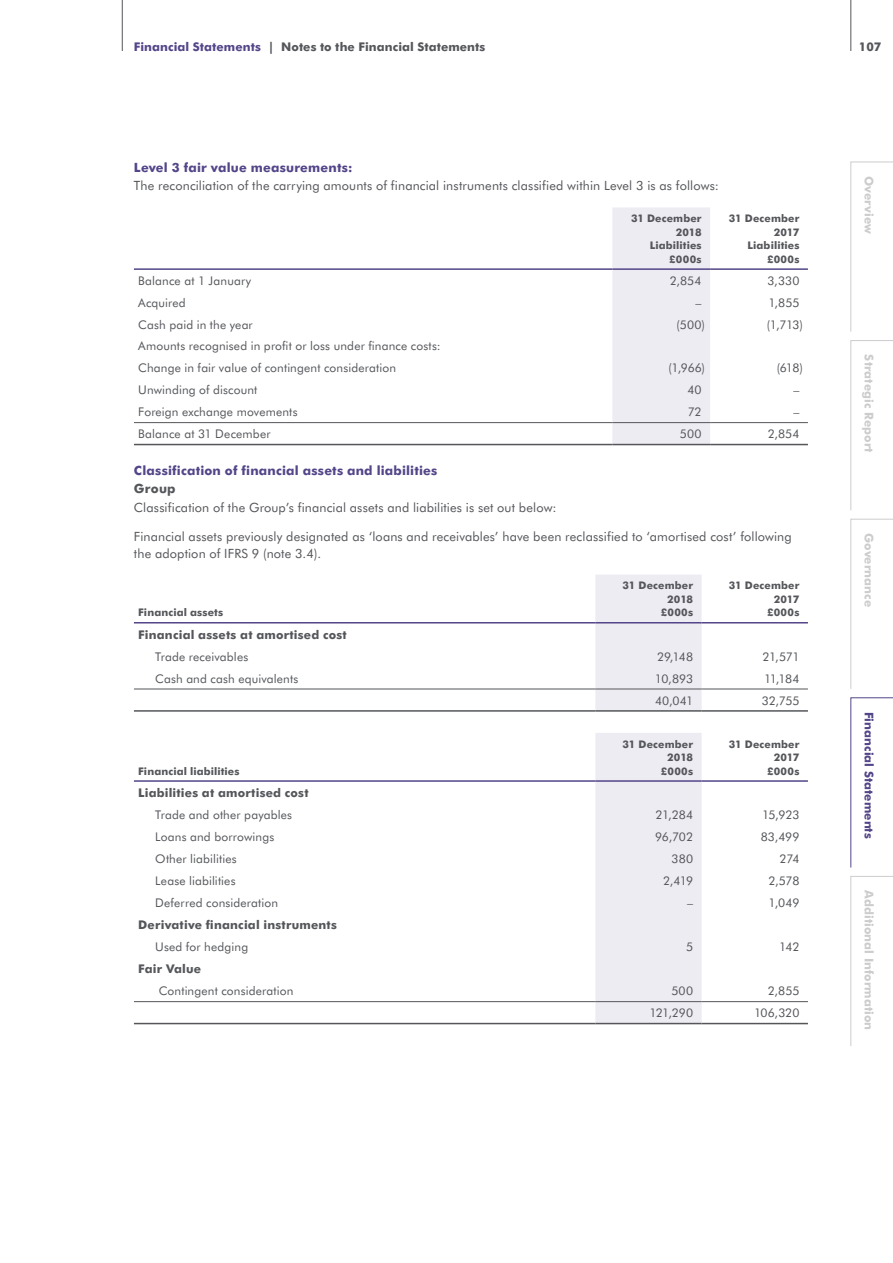
<style>
.page{position:relative;width:893px;height:1263px;background:#fff}
.page>*{position:absolute;margin:0;border:0;box-sizing:border-box;transform-origin:0 0}
.t1{font:12.75px/16.5px "Futura BT";letter-spacing:.01em;color:#54565a}
.t2{font:700 12.75px "Futura BT";letter-spacing:.015em;color:#534588}
.t3{font:700 12.75px "Futura BT";letter-spacing:.015em;color:#54565a}
.t4{font:12px/21.9px "Futura BT";letter-spacing:.01em;color:#54565a}
.t5{font:700 12px "Futura BT";letter-spacing:.015em;color:#54565a}
.t6{font:700 12px "Futura BT";letter-spacing:.005em;color:#ccccce}
.t7{font:700 12px "Futura BT";letter-spacing:.005em;color:#534588}
.t8{font:700 10.5px/13.5px "Futura BT";letter-spacing:.01em;color:#54565a;text-align:right}
.s1{color:#534588}
</style>
<div class="page">
<div style="left:612px;top:207px;width:98px;height:237px;background:#eeecf3"></div>
<hr style="left:134px;top:422px;width:478px;height:1px;background:#54565a">
<hr style="left:612px;top:422px;width:98px;height:1px;background:#54565a">
<hr style="left:710px;top:422px;width:98px;height:1px;background:#54565a">
<hr style="left:134px;top:444px;width:478px;height:1px;background:#54565a">
<hr style="left:612px;top:444px;width:98px;height:1px;background:#54565a">
<hr style="left:710px;top:444px;width:98px;height:1px;background:#54565a">
<hr style="left:134px;top:268px;width:478px;height:2px;background:#534588">
<hr style="left:612px;top:268px;width:98px;height:2px;background:#534588">
<hr style="left:710px;top:268px;width:98px;height:2px;background:#534588">
<div style="left:595px;top:575px;width:107px;height:448px;background:#eeecf3"></div>
<hr style="left:134px;top:780px;width:461px;height:2px;background:#534588">
<hr style="left:595px;top:780px;width:107px;height:2px;background:#534588">
<hr style="left:702px;top:780px;width:106px;height:2px;background:#534588">
<hr style="left:134px;top:689px;width:461px;height:1px;background:#54565a">
<hr style="left:595px;top:689px;width:107px;height:1px;background:#54565a">
<hr style="left:702px;top:689px;width:106px;height:1px;background:#54565a">
<hr style="left:134px;top:710px;width:461px;height:2px;background:#54565a">
<hr style="left:595px;top:710px;width:107px;height:2px;background:#54565a">
<hr style="left:702px;top:710px;width:106px;height:2px;background:#54565a">
<hr style="left:134px;top:622px;width:461px;height:1px;background:#534588">
<hr style="left:595px;top:622px;width:107px;height:1px;background:#534588">
<hr style="left:702px;top:622px;width:106px;height:1px;background:#534588">
<hr style="left:134px;top:1001px;width:461px;height:1px;background:#54565a">
<hr style="left:595px;top:1001px;width:107px;height:1px;background:#54565a">
<hr style="left:702px;top:1001px;width:106px;height:1px;background:#54565a">
<hr style="left:134px;top:1023px;width:461px;height:1px;background:#54565a">
<hr style="left:595px;top:1023px;width:107px;height:1px;background:#54565a">
<hr style="left:702px;top:1023px;width:106px;height:1px;background:#54565a">
<svg style="left:850px;top:161px;width:43px;height:171px"></svg>
<svg style="left:850px;top:697px;width:43px;height:171px"></svg>
<svg style="left:850px;top:518px;width:43px;height:171px"></svg>
<svg style="left:850px;top:340px;width:43px;height:170px"></svg>
<hr style="left:122px;top:0;width:1px;height:51px;background:#54565a">
<hr style="left:850px;top:0;width:1px;height:51px;background:#54565a">
<svg style="left:850px;top:876px;width:43px;height:170px"></svg>
<p class="t5" style="left:134px;top:39px;width:353px"><span class="s1">Financial Statements</span> | Notes to the Financial Statements</p>
<p class="t2" style="left:134px;top:159px;width:220px">Level 3 fair value measurements:</p>
<p class="t1" style="left:134px;top:178px;width:586px">The reconciliation of the carrying amounts of financial instruments classified within Level 3 is as follows:</p>
<p class="t8" style="left:631px;top:212px;width:72px">31 December<br>2018<br>Liabilities £000s</p>
<p class="t8" style="left:729px;top:212px;width:72px">31 December<br>2017<br>Liabilities £000s</p>
<p class="t4" style="left:138px;top:269px;width:114px">Balance at 1 January</p>
<p class="t4" style="left:670px;top:269px;width:33px">2,854</p>
<p class="t4" style="left:767px;top:269px;width:34px">3,330</p>
<p class="t4" style="left:138px;top:291px;width:49px">Acquired</p>
<p class="t4" style="left:696px;top:291px;width:7px">–</p>
<p class="t4" style="left:768px;top:291px;width:33px">1,855</p>
<p class="t4" style="left:138px;top:313px;width:116px">Cash paid in the year</p>
<p class="t4" style="left:677px;top:313px;width:30px">(500)</p>
<p class="t4" style="left:767px;top:313px;width:38px">(1,713)</p>
<p class="t4" style="left:138px;top:335px;width:304px">Amounts recognised in profit or loss under finance costs:<br>Change in fair value of contingent consideration</p>
<p class="t4" style="left:669px;top:357px;width:38px">(1,966)</p>
<p class="t4" style="left:777px;top:357px;width:28px">(618)</p>
<p class="t4" style="left:138px;top:379px;width:121px">Unwinding of discount</p>
<p class="t4" style="left:687px;top:379px;width:16px">40</p>
<p class="t4" style="left:793px;top:379px;width:7px">–</p>
<p class="t4" style="left:138px;top:401px;width:161px">Foreign exchange movements</p>
<p class="t4" style="left:688px;top:401px;width:15px">72</p>
<p class="t4" style="left:793px;top:401px;width:7px">–</p>
<p class="t4" style="left:138px;top:423px;width:134px">Balance at 31 December</p>
<p class="t4" style="left:680px;top:423px;width:23px">500</p>
<p class="t4" style="left:768px;top:423px;width:33px">2,854</p>
<p class="t2" style="left:134px;top:462px;width:305px">Classification of financial assets and liabilities</p>
<p class="t3" style="left:134px;top:481px;width:43px">Group</p>
<p class="t1" style="left:134px;top:499px;width:424px">Classification of the Group’s financial assets and liabilities is set out below:</p>
<p class="t1" style="left:134px;top:528px;width:659px">Financial assets previously designated as ‘loans and receivables’ have been reclassified to ‘amortised cost’ following the adoption of IFRS 9 (note 3.4).</p>
<p class="t8" style="left:138px;top:606px;width:86px">Financial assets</p>
<p class="t8" style="left:623px;top:579px;width:72px">31 December<br>2018<br>£000s</p>
<p class="t8" style="left:729px;top:579px;width:72px">31 December<br>2017<br>£000s</p>
<p class="t5" style="left:138px;top:627px;width:210px">Financial assets at amortised cost</p>
<p class="t4" style="left:155px;top:645px;width:95px">Trade receivables</p>
<p class="t4" style="left:657px;top:645px;width:38px">29,148</p>
<p class="t4" style="left:762px;top:645px;width:38px">21,571</p>
<p class="t4" style="left:155px;top:667px;width:145px">Cash and cash equivalents</p>
<p class="t4" style="left:655px;top:667px;width:40px">10,893</p>
<p class="t4" style="left:764px;top:667px;width:37px">11,184</p>
<p class="t4" style="left:655px;top:689px;width:39px">40,041</p>
<p class="t4" style="left:762px;top:689px;width:39px">32,755</p>
<p class="t8" style="left:138px;top:764px;width:103px">Financial liabilities</p>
<p class="t8" style="left:623px;top:737px;width:72px">31 December<br>2018<br>£000s</p>
<p class="t8" style="left:729px;top:737px;width:72px">31 December<br>2017<br>£000s</p>
<p class="t5" style="left:138px;top:785px;width:172px">Liabilities at amortised cost</p>
<p class="t4" style="left:155px;top:804px;width:138px">Trade and other payables</p>
<p class="t4" style="left:656px;top:804px;width:39px">21,284</p>
<p class="t4" style="left:762px;top:804px;width:39px">15,923</p>
<p class="t4" style="left:155px;top:825px;width:121px">Loans and borrowings</p>
<p class="t4" style="left:655px;top:825px;width:39px">96,702</p>
<p class="t4" style="left:761px;top:825px;width:40px">83,499</p>
<p class="t4" style="left:155px;top:847px;width:83px">Other liabilities</p>
<p class="t4" style="left:671px;top:847px;width:23px">380</p>
<p class="t4" style="left:780px;top:847px;width:21px">274</p>
<p class="t4" style="left:155px;top:869px;width:82px">Lease liabilities</p>
<p class="t4" style="left:663px;top:869px;width:31px">2,419</p>
<p class="t4" style="left:768px;top:869px;width:32px">2,578</p>
<p class="t4" style="left:155px;top:891px;width:124px">Deferred consideration</p>
<p class="t4" style="left:687px;top:891px;width:7px">–</p>
<p class="t4" style="left:769px;top:891px;width:32px">1,049</p>
<p class="t5" style="left:138px;top:917px;width:200px">Derivative financial instruments</p>
<p class="t4" style="left:155px;top:936px;width:95px">Used for hedging</p>
<p class="t4" style="left:686px;top:936px;width:9px">5</p>
<p class="t4" style="left:779px;top:936px;width:22px">142</p>
<p class="t5" style="left:138px;top:962px;width:65px">Fair Value</p>
<p class="t4" style="left:159px;top:980px;width:136px">Contingent consideration</p>
<p class="t4" style="left:671px;top:980px;width:23px">500</p>
<p class="t4" style="left:768px;top:980px;width:33px">2,855</p>
<p class="t4" style="left:649px;top:1002px;width:45px">121,290</p>
<p class="t4" style="left:754px;top:1002px;width:47px">106,320</p>
<p class="t5" style="left:859px;top:39px;width:24px">107</p>
<p class="t6" style="left:876px;top:176px;width:60px;rotate:90deg">Overview</p>
<p class="t6" style="left:876px;top:354px;width:100px;rotate:90deg">Strategic Report</p>
<p class="t6" style="left:876px;top:533px;width:75px;rotate:90deg">Governance</p>
<p class="t7" style="left:876px;top:712px;width:128px;rotate:90deg">Financial Statements</p>
<p class="t6" style="left:876px;top:890px;width:142px;rotate:90deg">Additional Information</p>
</div>
